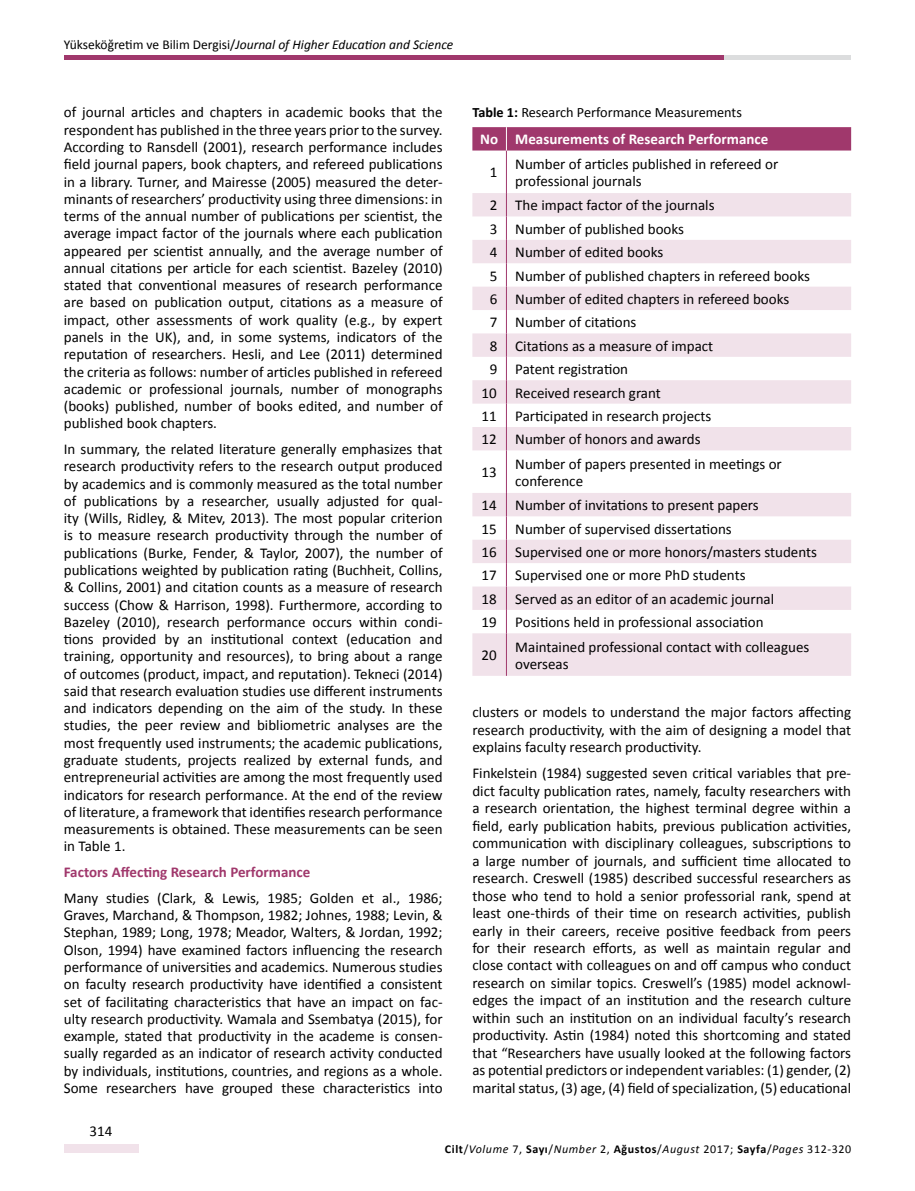
<style>
.page{position:relative;width:915px;height:1191px;background:#fff}
.page>*{position:absolute;margin:0;border:0;box-sizing:border-box;transform-origin:0 0}
.t1{font:15px/17.2px "Calibri";color:#000;text-align:justify}
.t2{font:700 15px "Calibri";color:#a0386c}
.t3{font:700 15px "Calibri";color:#fff}
.t4{font:14.25px "Calibri";color:#000}
.t5{font:italic 13.5px "Calibri";color:#000}
.t6{font:italic 12px "Calibri";letter-spacing:.05em;color:#000}
.s1{font-style:normal}
.s2{font-weight:700}
.s3{font-weight:700;font-style:normal}
</style>
<div class="page">
<div style="left:64px;top:1144px;width:74px;height:8px;background:#f1e2ea"></div>
<div style="left:719px;top:55px;width:131px;height:5px;background:#dcddde"></div>
<div style="left:64px;top:55px;width:659px;height:5px;background:#a0386c"></div>
<svg style="left:472px;top:193px;width:378px;height:483px;fill:#f1e2ea"></svg>
<hr style="left:506px;top:150px;width:1px;height:43px;background:#a0386c">
<svg style="left:506px;top:193px;width:1px;height:257px"></svg>
<hr style="left:506px;top:450px;width:1px;height:43px;background:#a0386c">
<svg style="left:506px;top:493px;width:1px;height:140px"></svg>
<hr style="left:506px;top:633px;width:1px;height:43px;background:#a0386c">
<div style="left:472px;top:127px;width:378px;height:23px;background:#a0386c"></div>
<p class="t5" style="left:64px;top:36px;width:391px"><span class="s1">Yükseköğretim ve Bilim Dergisi/</span>Journal of Higher Education and Science</p>
<p class="t1" style="left:64px;top:104px;width:380px">of journal articles and chapters in academic books that the respondent has published in the three years prior to the survey.<br>According to Ransdell (2001), research performance includes field journal papers, book chapters, and refereed publications in a library. Turner, and Mairesse (2005) measured the deter&shy;minants of researchers’ productivity using three dimensions: in terms of the annual number of publications per scientist, the average impact factor of the journals where each publication appeared per scientist annually, and the average number of annual citations per article for each scientist. Bazeley (2010) stated that conventional measures of research performance are based on publication output, citations as a measure of impact, other assessments of work quality (e.g., by expert panels in the UK), and, in some systems, indicators of the reputation of researchers. Hesli, and Lee (2011) determined the criteria as follows: number of articles published in refereed academic or professional journals, number of monographs (books) published, number of books edited, and number of published book chapters.</p>
<p class="t1" style="left:64px;top:440px;width:380px">In summary, the related literature generally emphasizes that research productivity refers to the research output produced by academics and is commonly measured as the total number of publications by a researcher, usually adjusted for qual&shy;ity (Wills, Ridley, &amp; Mitev, 2013). The most popular criterion is to measure research productivity through the number of publications (Burke, Fender, &amp; Taylor, 2007), the number of publications weighted by publication rating (Buchheit, Collins, &amp; Collins, 2001) and citation counts as a measure of research success (Chow &amp; Harrison, 1998). Furthermore, according to Bazeley (2010), research performance occurs within condi&shy;tions provided by an institutional context (education and training, opportunity and resources), to bring about a range of outcomes (product, impact, and reputation). Tekneci (2014) said that research evaluation studies use different instruments and indicators depending on the aim of the study. In these studies, the peer review and bibliometric analyses are the most frequently used instruments; the academic publications, graduate students, projects realized by external funds, and entrepreneurial activities are among the most frequently used indicators for research performance. At the end of the review of literature, a framework that identifies research performance measurements is obtained. These measurements can be seen in Table 1.</p>
<p class="t2" style="left:64px;top:862px;width:248px">Factors Affecting Research Performance</p>
<p class="t1" style="left:64px;top:889px;width:380px">Many studies (Clark, &amp; Lewis, 1985; Golden et al., 1986; Graves, Marchand, &amp; Thompson, 1982; Johnes, 1988; Levin, &amp; Stephan, 1989; Long, 1978; Meador, Walters, &amp; Jordan, 1992; Olson, 1994) have examined factors influencing the research performance of universities and academics. Numerous studies on faculty research productivity have identified a consistent set of facilitating characteristics that have an impact on fac&shy;ulty research productivity. Wamala and Ssembatya (2015), for example, stated that productivity in the academe is consen&shy;sually regarded as an indicator of research activity conducted by individuals, institutions, countries, and regions as a whole.<br>Some researchers have grouped these characteristics into</p>
<p class="t1" style="left:90px;top:1122px;width:24px">314</p>
<p class="t4" style="left:472px;top:103px;width:271px"><span class="s2">Table 1:</span> Research Performance Measurements</p>
<p class="t3" style="left:480px;top:130px;width:289px">No Measurements of Research Performance</p>
<p class="t1" style="left:489px;top:164px;width:9px">1</p>
<p class="t1" style="left:515px;top:155px;width:264px">Number of articles published in refereed or professional journals</p>
<p class="t1" style="left:489px;top:197px;width:226px">2 The impact factor of the journals</p>
<p class="t1" style="left:489px;top:220px;width:196px">3 Number of published books</p>
<p class="t1" style="left:489px;top:244px;width:175px">4 Number of edited books</p>
<p class="t1" style="left:489px;top:267px;width:322px">5 Number of published chapters in refereed books</p>
<p class="t1" style="left:489px;top:290px;width:301px">6 Number of edited chapters in refereed books</p>
<p class="t1" style="left:489px;top:314px;width:148px">7 Number of citations</p>
<p class="t1" style="left:489px;top:337px;width:225px">8 Citations as a measure of impact</p>
<p class="t1" style="left:489px;top:360px;width:140px">9 Patent registration</p>
<p class="t1" style="left:481px;top:384px;width:181px">10 Received research grant</p>
<p class="t1" style="left:481px;top:407px;width:231px">11 Participated in research projects</p>
<p class="t1" style="left:481px;top:431px;width:220px">12 Number of honors and awards</p>
<p class="t1" style="left:481px;top:464px;width:17px">13</p>
<p class="t1" style="left:515px;top:455px;width:268px">Number of papers presented in meetings or conference</p>
<p class="t1" style="left:481px;top:493px;width:337px;line-height:23.4px;text-align:left">14 Number of invitations to present papers<br>15 Number of supervised dissertations<br>16 Supervised one or more honors/masters students 17 Supervised one or more PhD students<br>18 Served as an editor of an academic journal<br>19 Positions held in professional association</p>
<p class="t1" style="left:481px;top:646px;width:17px">20</p>
<p class="t1" style="left:515px;top:638px;width:295px">Maintained professional contact with colleagues overseas</p>
<p class="t1" style="left:472px;top:703px;width:380px">clusters or models to understand the major factors affecting research productivity, with the aim of designing a model that explains faculty research productivity.</p>
<p class="t1" style="left:472px;top:764px;width:380px">Finkelstein (1984) suggested seven critical variables that pre&shy;dict faculty publication rates, namely, faculty researchers with a research orientation, the highest terminal degree within a field, early publication habits, previous publication activities, communication with disciplinary colleagues, subscriptions to a large number of journals, and sufficient time allocated to research. Creswell (1985) described successful researchers as those who tend to hold a senior professorial rank, spend at least one-thirds of their time on research activities, publish early in their careers, receive positive feedback from peers for their research efforts, as well as maintain regular and close contact with colleagues on and off campus who conduct research on similar topics. Creswell’s (1985) model acknowl&shy;edges the impact of an institution and the research culture within such an institution on an individual faculty’s research productivity. Astin (1984) noted this shortcoming and stated that “Researchers have usually looked at the following factors as potential predictors or independent variables: (1) gender, (2) marital status, (3) age, (4) field of specialization, (5) educational</p>
<p class="t6" style="left:444px;top:1140px;width:407px"><span class="s3">Cilt</span><span class="s1">/</span>Volume <span class="s1">7,</span> <span class="s3">Sayı</span><span class="s1">/</span>Number <span class="s1">2,</span> <span class="s3">Ağustos</span><span class="s1">/</span>August <span class="s1">2017;</span> <span class="s3">Sayfa</span><span class="s1">/</span>Pages <span class="s1">312-320</span></p>
</div>
